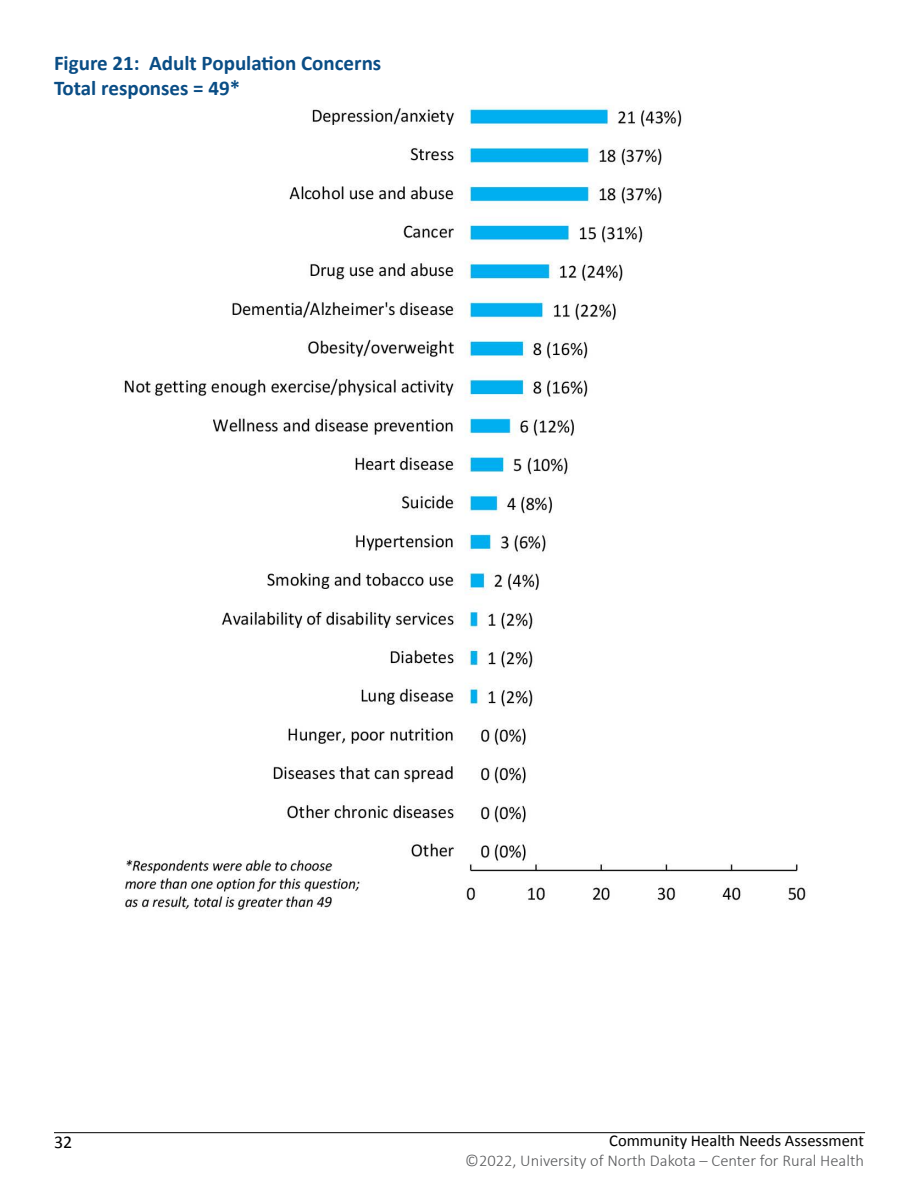
<style>
.page{position:relative;width:918px;height:1188px;background:#fff}
.page>*{position:absolute;margin:0;border:0;box-sizing:border-box;transform-origin:0 0}
.t1{font:700 21px "Calibri";color:#0a4d85}
.t2{font:18px "Calibri";color:#000}
.t3{font:300 16.5px "Calibri";color:#58595b}
.t4{font:16.5px "Calibri";color:#000}
</style>
<div class="page">
<hr style="left:54px;top:1132px;width:811px;height:1px;background:#000">
<img style="left:124px;top:106px;width:683px;height:805px">
<p class="t1" style="left:54px;top:49px;width:329px">Figure 21: Adult Population Concerns</p>
<p class="t1" style="left:54px;top:75px;width:188px">Total responses = 49*</p>
<p class="t2" style="left:54px;top:1130px;width:20px">32</p>
<p class="t4" style="left:609px;top:1130px;width:256px">Community Health Needs Assessment</p>
<p class="t3" style="left:465px;top:1150px;width:400px">©2022, University of North Dakota – Center for Rural Health</p>
</div>
